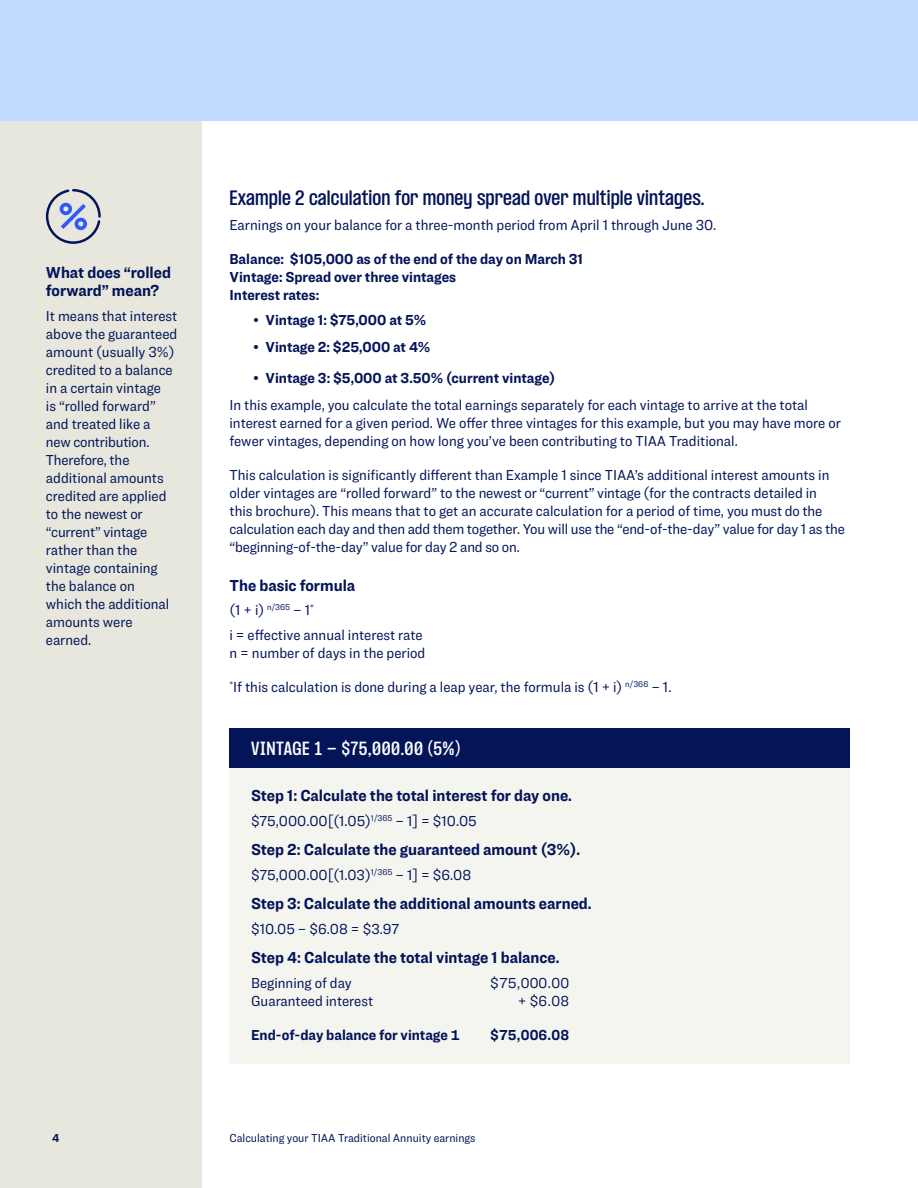
<style>
.page{position:relative;width:918px;height:1188px;background:#fff}
.page>*{position:absolute;margin:0;border:0;box-sizing:border-box;transform-origin:0 0}
.BC_Subhead{font:600 18px "TIAA Challenger";letter-spacing:.01em;color:#041459}
.Box_headline{font:700 16.5px/18px "Ringside Narrow";color:#041459}
.Parchment_box_headline{font:600 16.5px "TIAA Challenger";letter-spacing:.04em;color:#fff}
.Body_copy{font:15px/18px "Ringside Narrow";color:#041459}
.Body_copy-2{font:700 15px/18px "Ringside Narrow";color:#041459}
.t1{font:12px "Ringside Narrow";color:#041459}
.t2{font:700 12px "Ringside Narrow";color:#041459}
</style>
<div class="page">
<div style="left:0;top:119px;width:202px;height:1069px;background:#e7e7dd"></div>
<div style="left:0;top:0;width:918px;height:121px;background:#c3daff"></div>
<svg style="left:46px;top:189px;width:55px;height:55px"></svg>
<div style="left:230px;top:728px;width:620px;height:40px;background:#041459"></div>
<div style="left:230px;top:768px;width:620px;height:296px;background:#f5f5f0"></div>
<p class="Box_headline" style="left:46px;top:263px;width:127px">What does “rolled forward” mean?</p>
<p class="Body_copy" style="left:46px;top:306px;width:133px">It means that interest above the guaranteed amount (usually 3%) credited to a balance in a certain vintage<br>is “rolled forward” and treated like a new contribution.<br>Therefore, the additional amounts credited are applied to the newest or “current” vintage rather than the vintage containing the balance on<br>which the additional amounts were earned.</p>
<p class="BC_Subhead" style="left:230px;top:187px;width:477px">Example 2 calculation for money spread over multiple vintages.</p>
<p class="Body_copy" style="left:230px;top:216px;width:488px">Earnings on your balance for a three-month period from April 1 through June 30.</p>
<p class="Body_copy-2" style="left:230px;top:250px;width:355px">Balance: $105,000 as of the end of the day on March 31<br>Vintage: Spread over three vintages<br>Interest rates:</p>
<p class="Body_copy-2" style="left:254px;top:311px;width:174px">• Vintage 1: $75,000 at 5%</p>
<p class="Body_copy-2" style="left:254px;top:338px;width:178px">• Vintage 2: $25,000 at 4%</p>
<p class="Body_copy-2" style="left:254px;top:368px;width:303px">• Vintage 3: $5,000 at 3.50% (current vintage)</p>
<p class="Body_copy" style="left:230px;top:395px;width:613px">In this example, you calculate the total earnings separately for each vintage to arrive at the total interest earned for a given period. We offer three vintages for this example, but you may have more or fewer vintages, depending on how long you’ve been contributing to TIAA Traditional.</p>
<p class="Body_copy" style="left:230px;top:466px;width:617px">This calculation is significantly different than Example 1 since TIAA’s additional interest amounts in older vintages are “rolled forward” to the newest or “current” vintage (for the contracts detailed in<br>this brochure). This means that to get an accurate calculation for a period of time, you must do the calculation each day and then add them together. You will use the “end-of-the-day” value for day 1 as the “beginning-of-the-day” value for day 2 and so on.</p>
<p class="Box_headline" style="left:230px;top:576px;width:127px">The basic formula</p>
<p class="Body_copy" style="left:230px;top:601px;width:86px">(1 + i) <sup>n/365</sup> – 1<sup>*</sup></p>
<p class="Body_copy" style="left:230px;top:626px;width:195px">i = effective annual interest rate</p>
<p class="Body_copy" style="left:230px;top:644px;width:197px">n = number of days in the period</p>
<p class="Body_copy" style="left:230px;top:678px;width:443px"><sup>*</sup>If this calculation is done during a leap year, the formula is (1 + i) <sup>n/366</sup> – 1.</p>
<p class="Parchment_box_headline" style="left:251px;top:738px;width:211px">VINTAGE 1 – $75,000.00 (5%)</p>
<p class="Box_headline" style="left:251px;top:786px;width:322px">Step 1: Calculate the total interest for day one.</p>
<p class="Body_copy" style="left:251px;top:811px;width:227px">$75,000.00[(1.05)<sup>1/365</sup> – 1] = $10.05</p>
<p class="Box_headline" style="left:251px;top:840px;width:331px">Step 2: Calculate the guaranteed amount (3%).</p>
<p class="Body_copy" style="left:251px;top:865px;width:222px">$75,000.00[(1.03)<sup>1/365</sup> – 1] = $6.08</p>
<p class="Box_headline" style="left:251px;top:894px;width:342px">Step 3: Calculate the additional amounts earned.</p>
<p class="Body_copy" style="left:251px;top:919px;width:149px">$10.05 – $6.08 = $3.97</p>
<p class="Box_headline" style="left:251px;top:948px;width:310px">Step 4: Calculate the total vintage 1 balance.</p>
<p class="Body_copy" style="left:251px;top:973px;width:102px">Beginning of day</p>
<p class="Body_copy" style="left:490px;top:973px;width:80px">$75,000.00</p>
<p class="Body_copy" style="left:251px;top:991px;width:124px">Guaranteed interest</p>
<p class="Body_copy" style="left:518px;top:991px;width:53px">+ $6.08</p>
<p class="Body_copy-2" style="left:251px;top:1025px;width:210px">End-of-day balance for vintage 1</p>
<p class="Body_copy-2" style="left:490px;top:1025px;width:80px">$75,006.08</p>
<p class="t2" style="left:52px;top:1129px;width:9px">4</p>
<p class="t1" style="left:230px;top:1130px;width:248px">Calculating your TIAA Traditional Annuity earnings</p>
</div>
